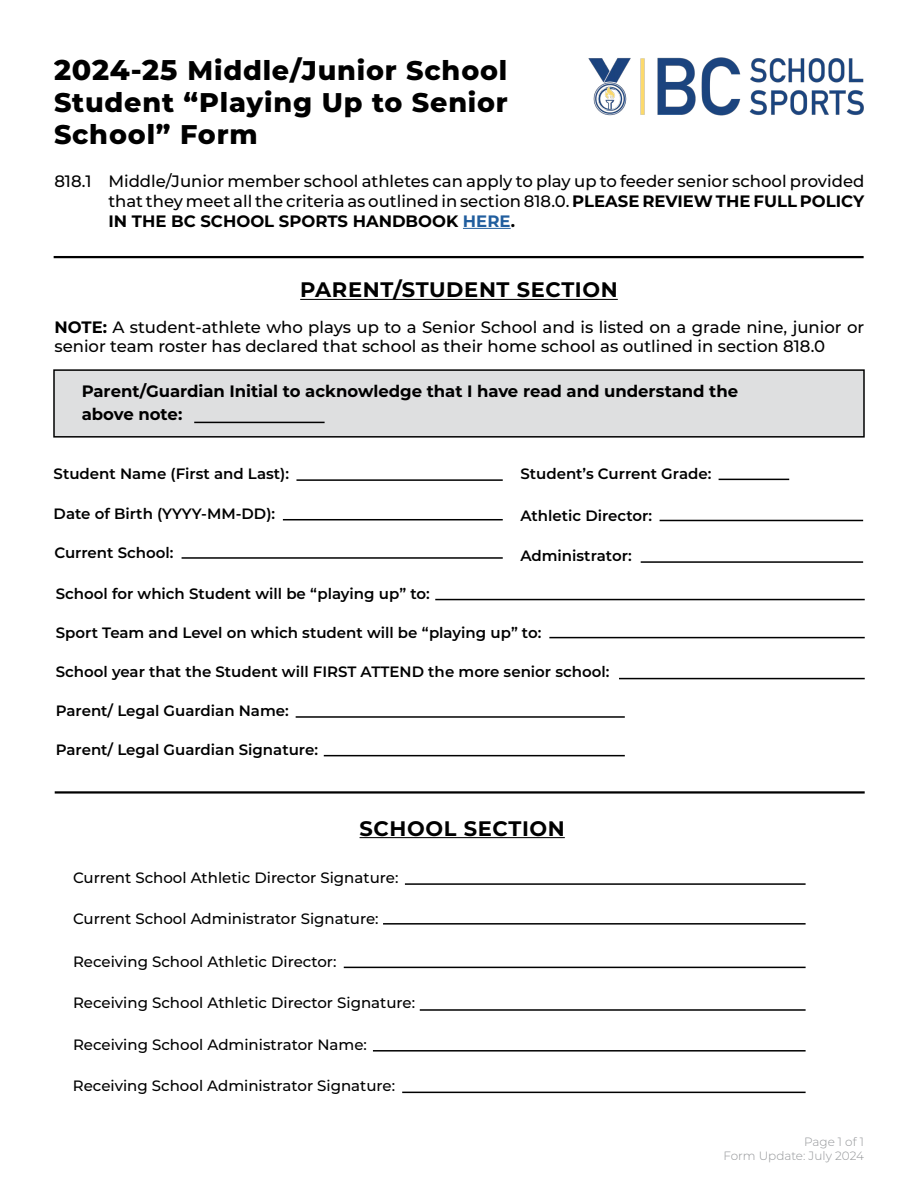
<style>
.page{position:relative;width:918px;height:1188px;background:#fff}
.page>*{position:absolute;margin:0;border:0;box-sizing:border-box;transform-origin:0 0}
.t1{font:800 27px/32.4px "Montserrat";letter-spacing:.03em;color:#000;text-align:justify}
.t2{font:700 21px "Montserrat";letter-spacing:.03em;color:#000}
.t3{font:500 16.5px/19.8px "Montserrat";color:#000;text-align:justify}
.t4{font:700 16.5px/22.5px "Montserrat";letter-spacing:-.005em;color:#000}
.t5{font:600 15px "Montserrat";color:#000}
.t6{font:500 15px "Montserrat";color:#000}
.t7{font:300 12px/14.4px "Montserrat";color:#939598;text-align:right}
.s1{font-size:28.5px}
.s2{font-weight:700}
.s3{font-weight:700;color:#215e9e}
</style>
<div class="page">
<img style="left:588px;top:57px;width:276px;height:59px">
<hr style="left:463px;top:228px;width:48px;height:1px;background:#215e9e">
<div style="left:54px;top:370px;width:810px;height:67px;background:#dedfe0"></div>
<div style="left:53px;top:369px;width:812px;height:69px;border:2px solid #000"></div>
<hr style="left:194px;top:422px;width:131px;height:1px;background:#000">
<hr style="left:296px;top:716px;width:329px;height:2px;background:#000">
<hr style="left:324px;top:755px;width:301px;height:1px;background:#000">
<hr style="left:296px;top:479px;width:207px;height:2px;background:#000">
<hr style="left:719px;top:479px;width:70px;height:1px;background:#000">
<hr style="left:182px;top:557px;width:321px;height:2px;background:#000">
<hr style="left:435px;top:599px;width:430px;height:1px;background:#000">
<hr style="left:549px;top:637px;width:316px;height:1px;background:#000">
<hr style="left:619px;top:678px;width:246px;height:1px;background:#000">
<hr style="left:54px;top:256px;width:810px;height:2px;background:#000">
<hr style="left:300px;top:299px;width:318px;height:1px;background:#000">
<hr style="left:55px;top:791px;width:810px;height:3px;background:#000">
<hr style="left:660px;top:520px;width:203px;height:1px;background:#000">
<hr style="left:283px;top:519px;width:220px;height:1px;background:#000">
<hr style="left:360px;top:837px;width:205px;height:1px;background:#000">
<hr style="left:405px;top:883px;width:401px;height:2px;background:#000">
<hr style="left:641px;top:561px;width:222px;height:2px;background:#000">
<hr style="left:383px;top:923px;width:423px;height:2px;background:#000">
<hr style="left:344px;top:967px;width:462px;height:1px;background:#000">
<hr style="left:420px;top:1009px;width:386px;height:2px;background:#000">
<hr style="left:373px;top:1050px;width:433px;height:2px;background:#000">
<hr style="left:402px;top:1092px;width:404px;height:1px;background:#000">
<h1 class="t1" style="left:54px;top:52px;width:455px"><span class="s1">2024-25</span> Middle/Junior School Student “Playing Up to Senior School” Form</h1>
<p class="t3" style="left:108px;top:171px;width:758px;text-indent:-54px">818.1 Middle/Junior member school athletes can apply to play up to feeder senior school provided that they meet all the criteria as outlined in section 818.0. <span class="s2">PLEASE REVIEW THE FULL POLICY IN THE BC SCHOOL SPORTS HANDBOOK</span> <span class="s3">HERE</span><span class="s2">.</span></p>
<p class="t2" style="left:300px;top:275px;width:319px">PARENT/STUDENT SECTION</p>
<p class="t3" style="left:54px;top:316px;width:811px"><span class="s2">NOTE:</span> A student-athlete who plays up to a Senior School and is listed on a grade nine, junior or senior team roster has declared that school as their home school as outlined in section 818.0</p>
<p class="t4" style="left:82px;top:379px;width:658px">Parent/Guardian Initial to acknowledge that I have read and understand the above note:</p>
<p class="t5" style="left:54px;top:463px;width:237px">Student Name (First and Last):</p>
<p class="t5" style="left:520px;top:463px;width:193px">Student’s Current Grade:</p>
<p class="t5" style="left:54px;top:503px;width:223px">Date of Birth (YYYY-MM-DD):</p>
<p class="t5" style="left:520px;top:505px;width:133px">Athletic Director:</p>
<p class="t5" style="left:54px;top:542px;width:121px">Current School:</p>
<p class="t5" style="left:520px;top:545px;width:113px">Administrator:</p>
<p class="t5" style="left:56px;top:583px;width:376px">School for which Student will be “playing up” to:</p>
<p class="t5" style="left:56px;top:622px;width:487px">Sport Team and Level on which student will be “playing up” to:</p>
<p class="t5" style="left:56px;top:661px;width:555px">School year that the Student will FIRST ATTEND the more senior school:</p>
<p class="t5" style="left:56px;top:700px;width:235px">Parent/ Legal Guardian Name:</p>
<p class="t5" style="left:56px;top:739px;width:264px">Parent/ Legal Guardian Signature:</p>
<p class="t2" style="left:360px;top:813px;width:207px">SCHOOL SECTION</p>
<p class="t6" style="left:73px;top:867px;width:327px">Current School Athletic Director Signature:</p>
<p class="t6" style="left:73px;top:908px;width:307px">Current School Administrator Signature:</p>
<p class="t6" style="left:73px;top:951px;width:265px">Receiving School Athletic Director:</p>
<p class="t6" style="left:73px;top:993px;width:344px">Receiving School Athletic Director Signature:</p>
<p class="t6" style="left:73px;top:1034px;width:295px">Receiving School Administrator Name:</p>
<p class="t6" style="left:73px;top:1075px;width:324px">Receiving School Administrator Signature:</p>
<p class="t7" style="left:723px;top:1134px;width:142px">Page 1 of 1<br>Form Update: July 2024</p>
</div>
